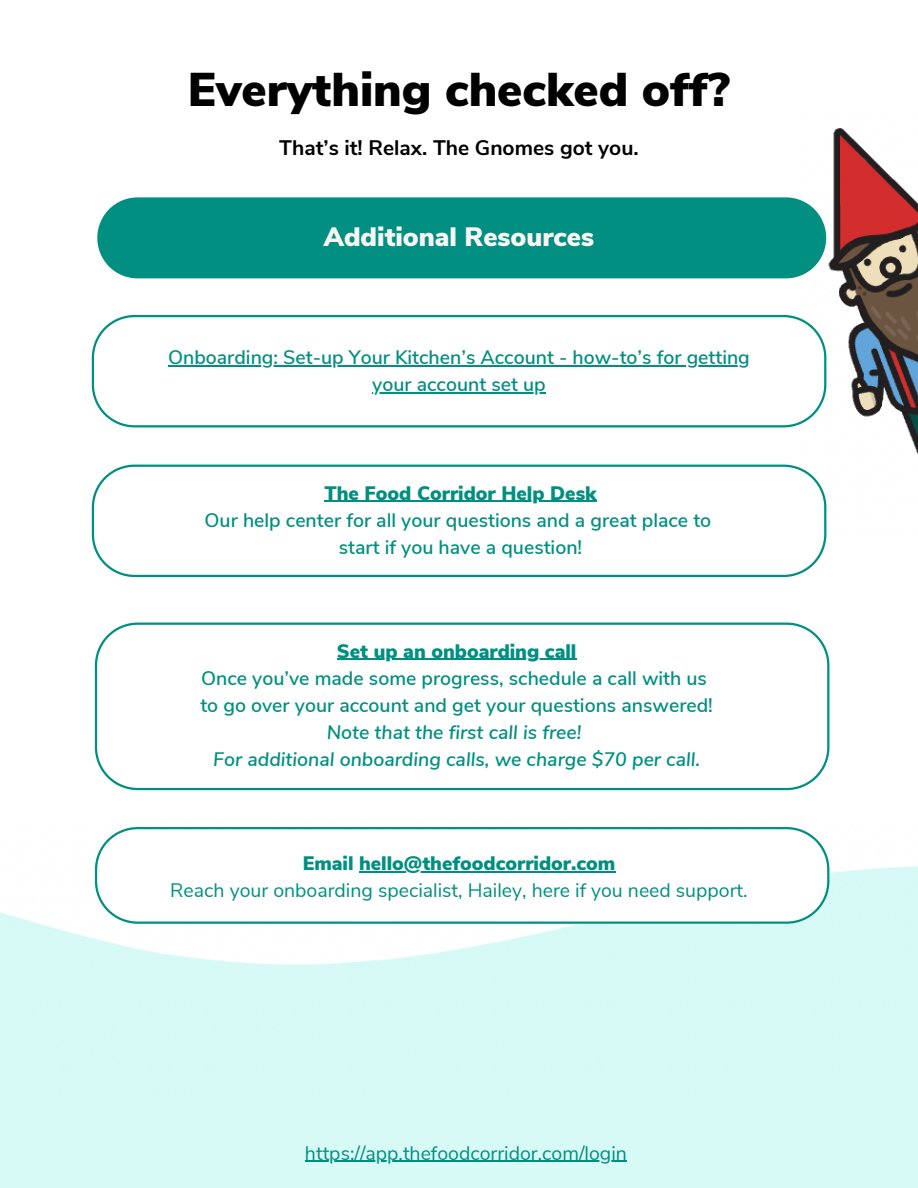
<style>
.page{position:relative;width:918px;height:1188px;background:#fff}
.page>*{position:absolute;margin:0;border:0;box-sizing:border-box;transform-origin:0 0}
.t1{font:900 47.25px "Nunito Sans";color:#000}
.t2{font:900 26.55px "Nunito Sans";color:#faf5f2}
.t3{font:700 21px "Nunito Sans";color:#000}
.t4{font:600 19.5px/27px "Nunito Sans";color:#008f81;text-align:center}
.t5{font:19.5px "Nunito Sans";color:#008f81}
.t6{font:italic 600 19.5px/27px "Nunito Sans";color:#008f81;text-align:center}
.t7{font:900 19.5px "Nunito Sans";color:#008f81}
</style>
<div class="page">
<img style="left:826px;top:128px;width:92px;height:409px">
<div style="left:97px;top:197px;width:729px;height:81px;background:#008f81"></div>
<div style="left:0;top:1022px;width:918px;height:166px;background:#d7faf6"></div>
<svg style="left:95px;top:827px;width:734px;height:97px"></svg>
<svg style="left:92px;top:315px;width:734px;height:112px"></svg>
<svg style="left:92px;top:465px;width:734px;height:112px"></svg>
<svg style="left:95px;top:623px;width:734px;height:167px"></svg>
<hr style="left:359px;top:871px;width:256px;height:1px;background:#008f81">
<hr style="left:168px;top:365px;width:110px;height:1px;background:#008f81">
<hr style="left:283px;top:365px;width:467px;height:1px;background:#008f81">
<hr style="left:372px;top:392px;width:174px;height:1px;background:#008f81">
<hr style="left:324px;top:501px;width:273px;height:1px;background:#008f81">
<hr style="left:337px;top:659px;width:239px;height:1px;background:#008f81">
<hr style="left:305px;top:1161px;width:322px;height:1px;background:#008f81">
<h1 class="t1" style="left:188px;top:59px;width:544px">Everything checked off?</h1>
<p class="t3" style="left:279px;top:134px;width:361px">That’s it! Relax. The Gnomes got you.</p>
<h2 class="t2" style="left:324px;top:219px;width:272px">Additional Resources</h2>
<p class="t4" style="left:168px;top:344px;width:583px">Onboarding: Set-up Your Kitchen’s Account - how-to’s for getting your account set up</p>
<p class="t7" style="left:324px;top:480px;width:274px">The Food Corridor Help Desk</p>
<p class="t4" style="left:205px;top:507px;width:508px">Our help center for all your questions and a great place to start if you have a question!</p>
<p class="t7" style="left:337px;top:638px;width:241px">Set up an onboarding call</p>
<p class="t4" style="left:200px;top:665px;width:514px;text-align:left">Once you’ve made some progress, schedule a call with us to go over your account and get your questions answered!</p>
<p class="t6" style="left:213px;top:719px;width:489px">Note that the first call is free!<br>For additional onboarding calls, we charge $70 per call.</p>
<p class="t7" style="left:303px;top:850px;width:314px">Email hello@thefoodcorridor.com</p>
<p class="t5" style="left:170px;top:877px;width:579px">Reach your onboarding specialist, Hailey, here if you need support.</p>
<p class="t5" style="left:305px;top:1140px;width:323px">https://app.thefoodcorridor.com/login</p>
</div>
